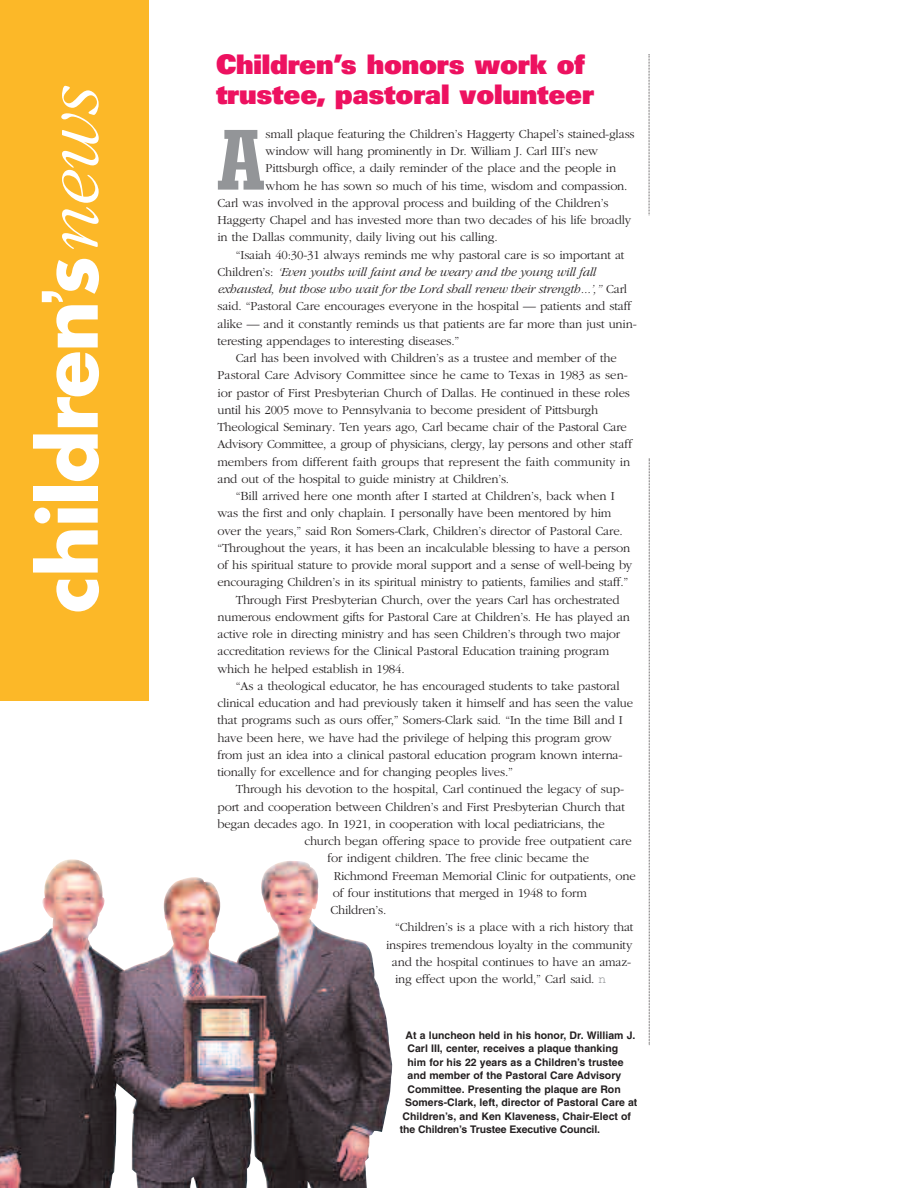
<style>
.page{position:relative;width:918px;height:1188px;background:#fff}
.page>*{position:absolute;margin:0;border:0;box-sizing:border-box;transform-origin:0 0}
.t1{font:700 condensed 85.05px "Rockwell";color:#939598}
.t2{font:700 78px "Futura";letter-spacing:-.02em;color:#fff}
.t3{font:900 27px/30px "Univers";letter-spacing:-.005em;color:#ed1160}
.t4{font:300 12.75px "Garamond";letter-spacing:-.015em;color:#231f20}
.t5{font:italic 300 12.75px "Garamond";letter-spacing:-.015em;color:#231f20}
.t6{font:700 10.5px "Helvetica";color:#231f20}
.s1{font-family:"Helvetica"}
.s2{font-family:"Garamond";font-weight:300;font-style:italic}
.s3{font-style:normal}
.s4{font-family:"Courier";font-weight:400;color:#939598}
</style>
<div class="page">
<div style="left:0;top:0;width:148px;height:700px;background:#fcb828"></div>
<img style="left:0;top:859px;width:393px;height:329px">
<svg style="left:649px;top:54px;width:1px;height:162px"></svg>
<svg style="left:649px;top:459px;width:1px;height:586px"></svg>
<h2 class="t2" style="left:33px;top:613px;width:524px;rotate:-90deg">children<span class="s1">’</span>s<span class="s2">news</span></h2>
<h3 class="t3" style="left:216px;top:52px;width:380px">Children’s honors work of trustee, pastoral volunteer</h3>
<h1 class="t1" style="left:217px;top:130px;width:48px">A</h1>
<p class="t4" style="left:266px;top:126px;width:371px">small plaque featuring the Children’s Haggerty Chapel’s stained-glass</p>
<p class="t4" style="left:266px;top:143px;width:334px">window will hang prominently in Dr. William J. Carl III’s new</p>
<p class="t4" style="left:266px;top:161px;width:352px">Pittsburgh office, a daily reminder of the place and the people in</p>
<p class="t4" style="left:266px;top:178px;width:363px">whom he has sown so much of his time, wisdom and compassion.</p>
<p class="t4" style="left:217px;top:195px;width:393px">Carl was involved in the approval process and building of the Children’s</p>
<p class="t4" style="left:217px;top:212px;width:415px">Haggerty Chapel and has invested more than two decades of his life broadly</p>
<p class="t4" style="left:217px;top:230px;width:282px">in the Dallas community, daily living out his calling.</p>
<p class="t4" style="left:236px;top:247px;width:390px">“Isaiah 40:30-31 always reminds me why pastoral care is so important at</p>
<p class="t5" style="left:217px;top:264px;width:380px"><span class="s3">Children’s:</span> ‘Even youths will faint and be weary and the young will fall</p>
<p class="t5" style="left:217px;top:281px;width:411px">exhausted, but those who wait for the Lord shall renew their strength...’,” <span class="s3">Carl</span></p>
<p class="t4" style="left:217px;top:299px;width:415px">said. “Pastoral Care encourages everyone in the hospital — patients and staff</p>
<p class="t4" style="left:217px;top:316px;width:421px">alike — and it constantly reminds us that patients are far more than just unin-</p>
<p class="t4" style="left:217px;top:333px;width:243px">teresting appendages to interesting diseases.”</p>
<p class="t4" style="left:236px;top:350px;width:383px">Carl has been involved with Children’s as a trustee and member of the</p>
<p class="t4" style="left:217px;top:368px;width:412px">Pastoral Care Advisory Committee since he came to Texas in 1983 as sen-</p>
<p class="t4" style="left:217px;top:385px;width:414px">ior pastor of First Presbyterian Church of Dallas. He continued in these roles</p>
<p class="t4" style="left:217px;top:402px;width:382px">until his 2005 move to Pennsylvania to become president of Pittsburgh</p>
<p class="t4" style="left:217px;top:419px;width:411px">Theological Seminary. Ten years ago, Carl became chair of the Pastoral Care</p>
<p class="t4" style="left:217px;top:437px;width:416px">Advisory Committee, a group of physicians, clergy, lay persons and other staff</p>
<p class="t4" style="left:217px;top:454px;width:414px">members from different faith groups that represent the faith community in</p>
<p class="t4" style="left:217px;top:471px;width:293px">and out of the hospital to guide ministry at Children’s.</p>
<p class="t4" style="left:236px;top:488px;width:381px">“Bill arrived here one month after I started at Children’s, back when I</p>
<p class="t4" style="left:217px;top:506px;width:395px">was the first and only chaplain. I personally have been mentored by him</p>
<p class="t4" style="left:217px;top:523px;width:407px">over the years,” said Ron Somers-Clark, Children’s director of Pastoral Care.</p>
<p class="t4" style="left:217px;top:540px;width:414px">“Throughout the years, it has been an incalculable blessing to have a person</p>
<p class="t4" style="left:217px;top:557px;width:416px">of his spiritual stature to provide moral support and a sense of well-being by</p>
<p class="t4" style="left:217px;top:575px;width:412px">encouraging Children’s in its spiritual ministry to patients, families and staff.”</p>
<p class="t4" style="left:236px;top:592px;width:385px">Through First Presbyterian Church, over the years Carl has orchestrated</p>
<p class="t4" style="left:217px;top:609px;width:414px">numerous endowment gifts for Pastoral Care at Children’s. He has played an</p>
<p class="t4" style="left:217px;top:626px;width:404px">active role in directing ministry and has seen Children’s through two major</p>
<p class="t4" style="left:217px;top:644px;width:393px">accreditation reviews for the Clinical Pastoral Education training program</p>
<p class="t4" style="left:217px;top:661px;width:189px">which he helped establish in 1984.</p>
<p class="t4" style="left:236px;top:678px;width:385px">“As a theological educator, he has encouraged students to take pastoral</p>
<p class="t4" style="left:217px;top:695px;width:417px">clinical education and had previously taken it himself and has seen the value</p>
<p class="t4" style="left:217px;top:713px;width:407px">that programs such as ours offer,” Somers-Clark said. “In the time Bill and I</p>
<p class="t4" style="left:217px;top:730px;width:396px">have been here, we have had the privilege of helping this program grow</p>
<p class="t4" style="left:217px;top:747px;width:407px">from just an idea into a clinical pastoral education program known interna-</p>
<p class="t4" style="left:217px;top:764px;width:297px">tionally for excellence and for changing peoples lives.”</p>
<p class="t4" style="left:236px;top:782px;width:390px">Through his devotion to the hospital, Carl continued the legacy of sup-</p>
<p class="t4" style="left:217px;top:799px;width:409px">port and cooperation between Children’s and First Presbyterian Church that</p>
<p class="t4" style="left:217px;top:816px;width:389px">began decades ago. In 1921, in cooperation with local pediatricians, the</p>
<p class="t4" style="left:304px;top:833px;width:329px">church began offering space to provide free outpatient care</p>
<p class="t4" style="left:327px;top:851px;width:263px">for indigent children. The free clinic became the</p>
<p class="t4" style="left:334px;top:868px;width:303px">Richmond Freeman Memorial Clinic for outpatients, one</p>
<p class="t4" style="left:333px;top:885px;width:255px">of four institutions that merged in 1948 to form</p>
<p class="t4" style="left:330px;top:902px;width:58px">Children’s.</p>
<p class="t4" style="left:395px;top:920px;width:240px">“Children’s is a place with a rich history that</p>
<p class="t4" style="left:386px;top:937px;width:248px">inspires tremendous loyalty in the community</p>
<p class="t4" style="left:392px;top:954px;width:241px">and the hospital continues to have an amaz-</p>
<p class="t4" style="left:395px;top:971px;width:213px">ing effect upon the world,” Carl said. <span class="s4">n</span></p>
<p class="t6" style="left:405px;top:1031px;width:232px">At a luncheon held in his honor, Dr. William J.</p>
<p class="t6" style="left:408px;top:1045px;width:212px">Carl III, center, receives a plaque thanking</p>
<p class="t6" style="left:408px;top:1058px;width:218px">him for his 22 years as a Children’s trustee</p>
<p class="t6" style="left:408px;top:1072px;width:215px">and member of the Pastoral Care Advisory</p>
<p class="t6" style="left:408px;top:1085px;width:215px">Committee. Presenting the plaque are Ron</p>
<p class="t6" style="left:405px;top:1099px;width:234px">Somers-Clark, left, director of Pastoral Care at</p>
<p class="t6" style="left:403px;top:1112px;width:230px">Children’s, and Ken Klaveness, Chair-Elect of</p>
<p class="t6" style="left:400px;top:1126px;width:202px">the Children’s Trustee Executive Council.</p>
</div>
